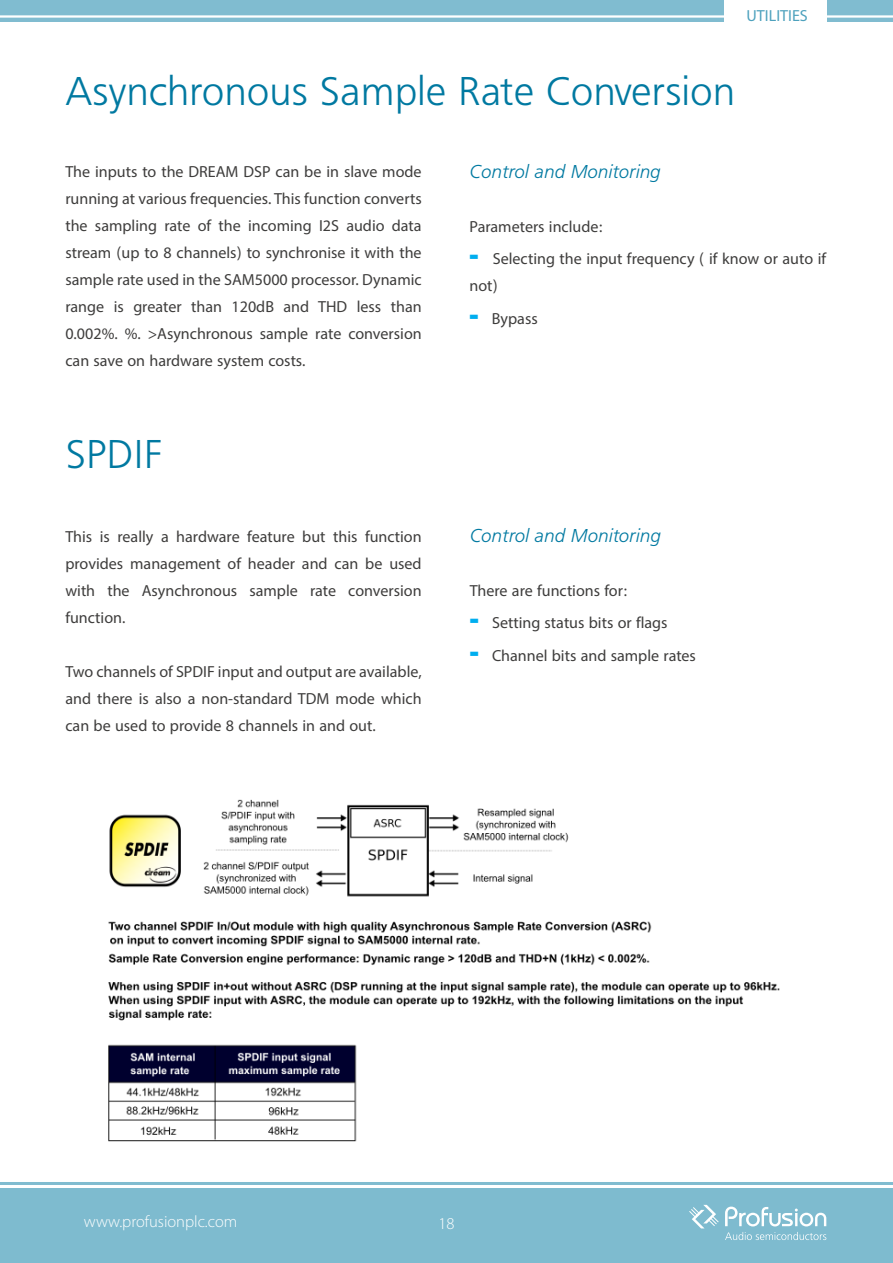
<style>
.page{position:relative;width:893px;height:1263px;background:#fff}
.page>*{position:absolute;margin:0;border:0;box-sizing:border-box;transform-origin:0 0}
.Paragraph_copy{font:300 42px "Frugal Sans";color:#0079a1}
.Paragraph_copy-2{font:22.5px/27px "Myriad Arabic";color:#3e3d3c;text-align:justify}
.Paragraph_copy-3{font:22.5px "Myriad Arabic";color:#4da1bd}
.Paragraph_copy-4{font:italic 300 19.5px "Frugal Sans";color:#0079a1}
.t1{font:300 16.5px "Myriad Pro";color:#fff}
.s1{font-family:"Arial";font-weight:900;font-size:27px;color:#00aeef}
</style>
<div class="page">
<div style="left:0;top:1188px;width:893px;height:75px;background:#7ebbcf"></div>
<svg style="left:725px;top:1206px;width:101px;height:20px"></svg>
<svg style="left:725px;top:1232px;width:101px;height:8px"></svg>
<svg style="left:689px;top:1205px;width:30px;height:23px"></svg>
<hr style="left:0;top:1182px;width:893px;height:3px;background:#0079a1">
<div style="left:0;top:0;width:893px;height:21px;background:#80bcd0"></div>
<hr style="left:0;top:15px;width:893px;height:3px;background:#fff">
<div style="left:724px;top:0;width:103px;height:35px;background:#fff"></div>
<img style="left:108px;top:799px;width:672px;height:343px">
<p class="Paragraph_copy-3" style="left:746px;top:0;width:63px">UTILITIES</p>
<p class="Paragraph_copy" style="left:65px;top:68px;width:671px">Asynchronous Sample Rate Conversion</p>
<p class="Paragraph_copy-2" style="left:65px;top:158px;width:358px">The inputs to the DREAM DSP can be in slave mode running at various frequencies. This function converts the sampling rate of the incoming I2S audio data stream (up to 8 channels) to synchronise it with the sample rate used in the SAM5000 processor. Dynamic range is greater than 120dB and THD less than 0.002%. %. &gt;Asynchronous sample rate conversion can save on hardware system costs.</p>
<p class="Paragraph_copy" style="left:65px;top:430px;width:99px">SPDIF</p>
<p class="Paragraph_copy-2" style="left:65px;top:523px;width:358px">This is really a hardware feature but this function provides management of header and can be used with the Asynchronous sample rate conversion function.</p>
<p class="Paragraph_copy-2" style="left:65px;top:658px;width:358px">Two channels of SPDIF input and output are available, and there is also a non-standard TDM mode which can be used to provide 8 channels in and out.</p>
<p class="Paragraph_copy-4" style="left:469px;top:160px;width:193px">Control and Monitoring</p>
<p class="Paragraph_copy-2" style="left:469px;top:213px;width:135px">Parameters include:</p>
<p class="Paragraph_copy-2" style="left:469px;top:245px;width:358px"><span class="s1">-</span> Selecting the input frequency ( if know or auto if not)</p>
<p class="Paragraph_copy-2" style="left:469px;top:305px;width:70px"><span class="s1">-</span> Bypass</p>
<p class="Paragraph_copy-4" style="left:470px;top:524px;width:193px">Control and Monitoring</p>
<p class="Paragraph_copy-2" style="left:470px;top:577px;width:160px">There are functions for:</p>
<p class="Paragraph_copy-2" style="left:470px;top:609px;width:199px"><span class="s1">-</span> Setting status bits or flags</p>
<p class="Paragraph_copy-2" style="left:470px;top:642px;width:228px"><span class="s1">-</span> Channel bits and sample rates</p>
<p class="t1" style="left:84px;top:1213px;width:155px">www.profusionplc.com</p>
<p class="t1" style="left:438px;top:1214px;width:18px">18</p>
</div>
